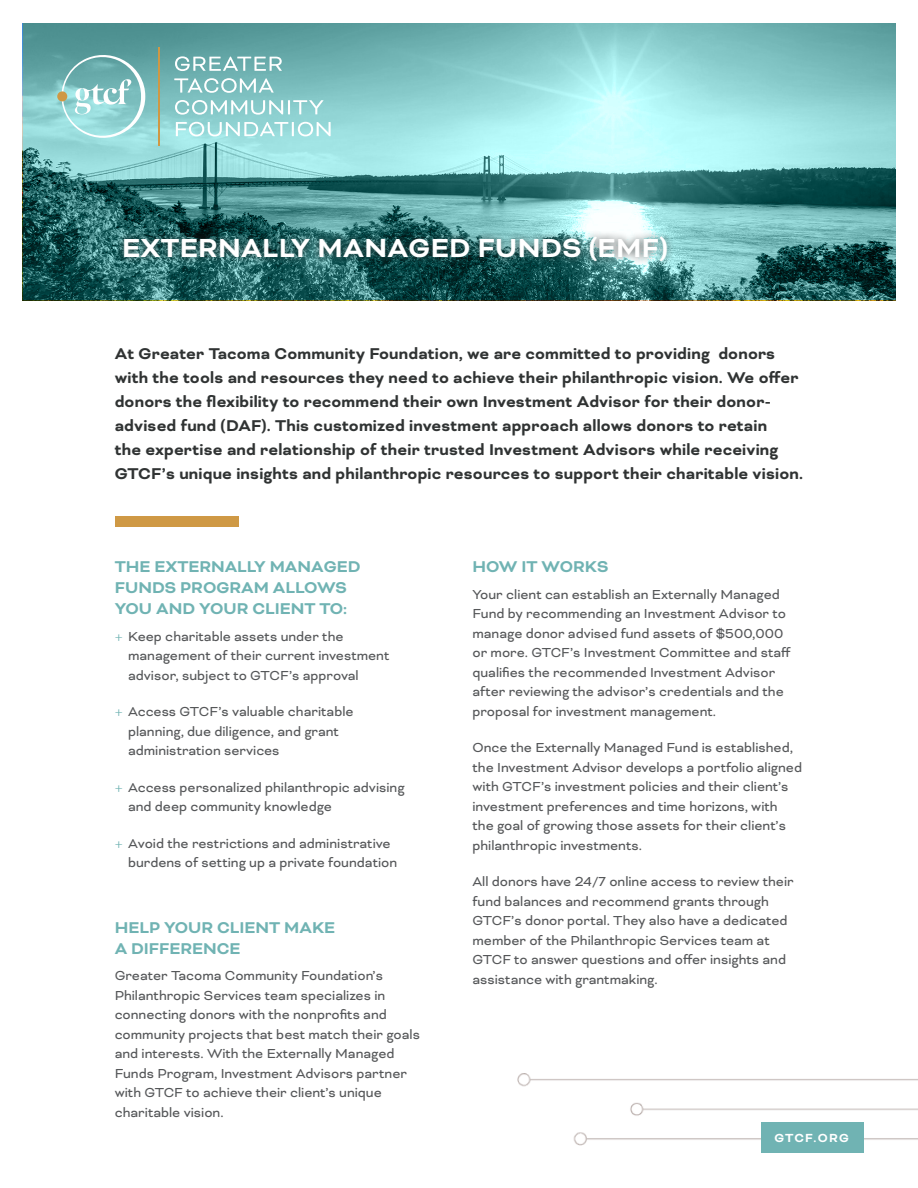
<style>
.page{position:relative;width:918px;height:1188px;background:#fff}
.page>*{position:absolute;margin:0;border:0;box-sizing:border-box;transform-origin:0 0}
.Headline_1{font:700 30px "Bicyclette";letter-spacing:.01em;color:#fff}
.Headline_1-2{font:700 18px/24px "Bicyclette";letter-spacing:.01em;color:#303333}
.blue_heading{font:700 18px/21px "Bicyclette";color:#70b3b3}
.Body{font:15px/19.5px "Bicyclette";color:#555759}
.Body-2{font:700 13.5px "Bicyclette";letter-spacing:.1em;color:#fff}
.s1{font-family:"EB Garamond";font-size:13.5px;color:#70b3b3}
</style>
<div class="page">
<svg style="left:23px;top:24px;width:872px;height:276px;background:#6babab"></svg>
<img style="left:518px;top:1073px;width:400px;height:72px">
<div style="left:116px;top:229px;width:559px;height:40px;background:#303434;opacity:.75"></div>
<div style="left:115px;top:516px;width:124px;height:10px;background:#cf9945"></div>
<svg style="left:57px;top:91px;width:10px;height:10px"></svg>
<svg style="left:61px;top:48px;width:88px;height:98px;background:#8fc9c8"></svg>
<svg style="left:175px;top:56px;width:107px;height:15px"></svg>
<svg style="left:174px;top:78px;width:100px;height:15px"></svg>
<svg style="left:175px;top:100px;width:149px;height:15px"></svg>
<svg style="left:176px;top:122px;width:155px;height:14px"></svg>
<hr style="left:158px;top:48px;width:2px;height:98px;background:#cf9844">
<div style="left:761px;top:1122px;width:103px;height:30px;background:#70b3b3"></div>
<p class="Headline_1" style="left:122px;top:230px;width:547px">EXTERNALLY MANAGED FUNDS (EMF)</p>
<p class="Headline_1-2" style="left:115px;top:342px;width:690px">At Greater Tacoma Community Foundation, we are committed to providing donors with the tools and resources they need to achieve their philanthropic vision. We offer donors the flexibility to recommend their own Investment Advisor for their donor&shy;advised fund (DAF). This customized investment approach allows donors to retain<br>the expertise and relationship of their trusted Investment Advisors while receiving GTCF’s unique insights and philanthropic resources to support their charitable vision.</p>
<p class="blue_heading" style="left:115px;top:557px;width:247px">THE EXTERNALLY MANAGED<br>FUNDS PROGRAM ALLOWS<br>YOU AND YOUR CLIENT TO:</p>
<p class="Body" style="left:128px;top:626px;width:263px;text-indent:-13px"><span class="s1">+</span> Keep charitable assets under the management of their current investment advisor, subject to GTCF’s approval</p>
<p class="Body" style="left:128px;top:702px;width:227px;text-indent:-13px"><span class="s1">+</span> Access GTCF’s valuable charitable planning, due diligence, and grant administration services</p>
<p class="Body" style="left:128px;top:777px;width:278px;text-indent:-13px"><span class="s1">+</span> Access personalized philanthropic advising and deep community knowledge</p>
<p class="Body" style="left:128px;top:833px;width:271px;text-indent:-13px"><span class="s1">+</span> Avoid the restrictions and administrative burdens of setting up a private foundation</p>
<p class="blue_heading" style="left:115px;top:917px;width:222px">HELP YOUR CLIENT MAKE<br>A DIFFERENCE</p>
<p class="Body" style="left:115px;top:966px;width:307px">Greater Tacoma Community Foundation’s Philanthropic Services team specializes in connecting donors with the nonprofits and community projects that best match their goals and interests. With the Externally Managed Funds Program, Investment Advisors partner with GTCF to achieve their client’s unique charitable vision.</p>
<p class="blue_heading" style="left:472px;top:557px;width:138px">HOW IT WORKS</p>
<p class="Body" style="left:472px;top:584px;width:320px">Your client can establish an Externally Managed Fund by recommending an Investment Advisor to manage donor advised fund assets of $500,000 or more. GTCF’s Investment Committee and staff qualifies the recommended Investment Advisor after reviewing the advisor’s credentials and the proposal for investment management.</p>
<p class="Body" style="left:472px;top:738px;width:331px">Once the Externally Managed Fund is established, the Investment Advisor develops a portfolio aligned with GTCF’s investment policies and their client’s investment preferences and time horizons, with the goal of growing those assets for their client’s philanthropic investments.</p>
<p class="Body" style="left:472px;top:872px;width:323px">All donors have 24/7 online access to review their fund balances and recommend grants through GTCF’s donor portal. They also have a dedicated member of the Philanthropic Services team at GTCF to answer questions and offer insights and assistance with grantmaking.</p>
<p class="Body-2" style="left:774px;top:1130px;width:76px">GTCF.ORG</p>
</div>
